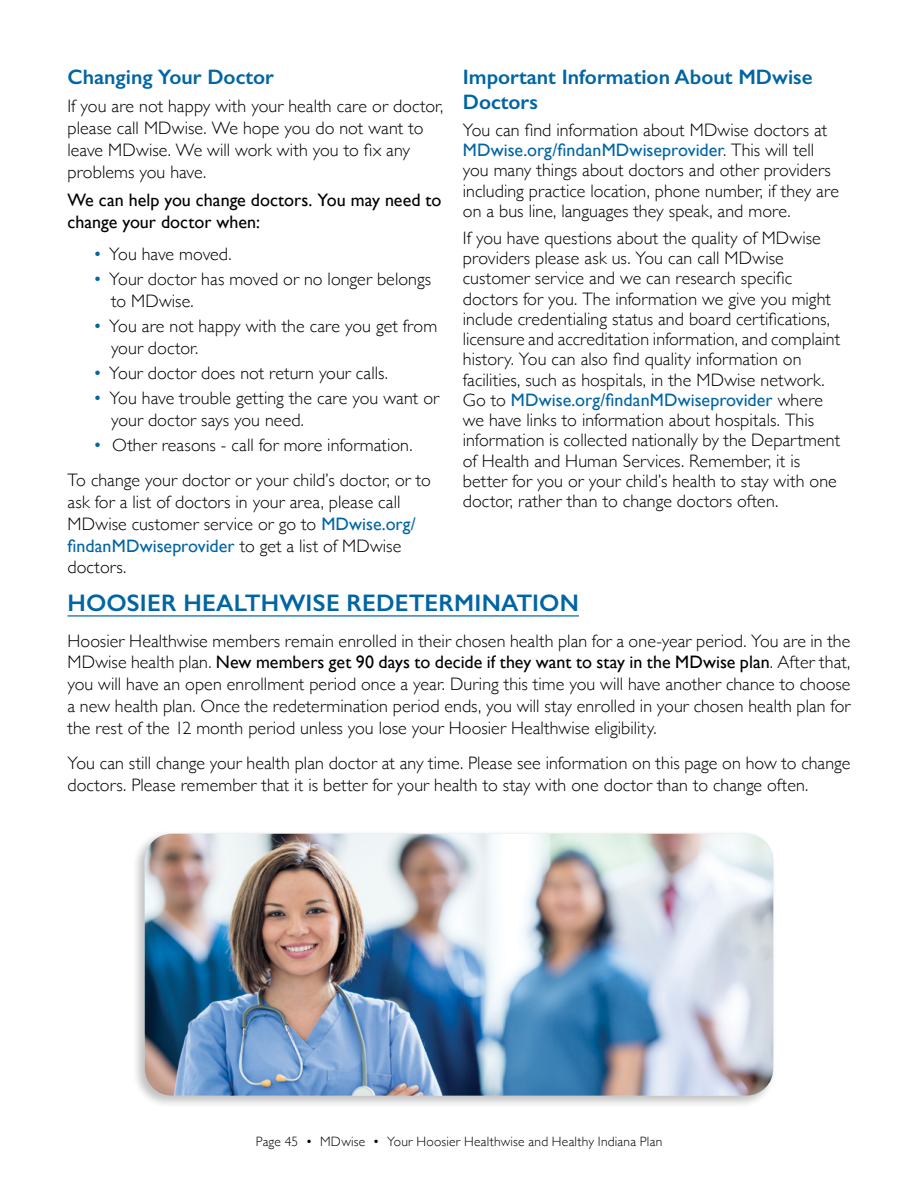
<style>
.page{position:relative;width:918px;height:1188px;background:#fff}
.page>*{position:absolute;margin:0;border:0;box-sizing:border-box;transform-origin:0 0}
.t1{font:600 24px "Gill Sans";letter-spacing:.005em;color:#0065a4}
.t2{font:600 21px/25.2px "Gill Sans";color:#0065a4}
.t3{font:300 18px/20.2px "Gill Sans";letter-spacing:.005em;color:#000}
.t4{font:18px/21.8px "Gill Sans";color:#000}
.t5{font:300 13.5px "Gill Sans";letter-spacing:.015em;color:#000}
.s1{color:#0065a4}
.s2{font-weight:400;color:#0065a4}
.s3{font-weight:400}
</style>
<div class="page">
<div style="left:132px;top:830px;width:645px;height:279px;background:#000;opacity:.25"></div>
<img style="left:145px;top:834px;width:628px;height:262px">
<hr style="left:68px;top:615px;width:511px;height:2px;background:#0065a4">
<h4 class="t2" style="left:68px;top:64px;width:208px">Changing Your Doctor</h4>
<p class="t3" style="left:68px;top:95px;width:377px;line-height:21.8px">If you are not happy with your health care or doctor, please call MDwise. We hope you do not want to leave MDwise. We will work with you to fix any problems you have.</p>
<p class="t4" style="left:68px;top:189px;width:376px">We can help you change doctors. You may need to change your doctor when:</p>
<p class="t3" style="left:93px;top:243px;width:140px"><span class="s1">•</span> You have moved.</p>
<p class="t3" style="left:111px;top:267px;width:322px;line-height:21.8px;text-indent:-18px"><span class="s1">•</span> Your doctor has moved or no longer belongs to MDwise.</p>
<p class="t3" style="left:111px;top:314px;width:328px;line-height:21.8px;text-indent:-18px"><span class="s1">•</span> You are not happy with the care you get from your doctor.</p>
<p class="t3" style="left:93px;top:362px;width:297px"><span class="s1">•</span> Your doctor does not return your calls.</p>
<p class="t3" style="left:111px;top:387px;width:330px;line-height:21.8px;text-indent:-18px"><span class="s1">•</span> You have trouble getting the care you want or your doctor says you need.</p>
<p class="t3" style="left:93px;top:434px;width:321px"><span class="s1">•</span> Other reasons - call for more information.</p>
<p class="t3" style="left:68px;top:469px;width:365px;line-height:21.8px">To change your doctor or your child’s doctor, or to ask for a list of doctors in your area, please call MDwise customer service or go to <span class="s2">MDwise.org/ findanMDwiseprovider</span> to get a list of MDwise doctors.</p>
<h4 class="t2" style="left:463px;top:64px;width:351px">Important Information About MDwise<br>Doctors</h4>
<p class="t3" style="left:463px;top:119px;width:378px">You can find information about MDwise doctors at <span class="s2">MDwise.org/findanMDwiseprovider</span>. This will tell you many things about doctors and other providers including practice location, phone number, if they are on a bus line, languages they speak, and more.</p>
<p class="t3" style="left:463px;top:227px;width:379px">If you have questions about the quality of MDwise providers please ask us. You can call MDwise customer service and we can research specific doctors for you. The information we give you might include credentialing status and board certifications, licensure and accreditation information, and complaint history. You can also find quality information on facilities, such as hospitals, in the MDwise network.<br>Go to <span class="s2">MDwise.org/findanMDwiseprovider</span> where we have links to information about hospitals. This information is collected nationally by the Department of Health and Human Services. Remember, it is better for you or your child’s health to stay with one doctor, rather than to change doctors often.</p>
<h3 class="t1" style="left:68px;top:589px;width:513px">HOOSIER HEALTHWISE REDETERMINATION</h3>
<p class="t3" style="left:67px;top:629px;width:785px;line-height:21.8px;text-align:justify">Hoosier Healthwise members remain enrolled in their chosen health plan for a one-year period. You are in the MDwise health plan. <span class="s3">New members get 90 days to decide if they want to stay in the MDwise plan</span>. After that, you will have an open enrollment period once a year. During this time you will have another chance to choose a new health plan. Once the redetermination period ends, you will stay enrolled in your chosen health plan for the rest of the 12 month period unless you lose your Hoosier Healthwise eligibility.</p>
<p class="t3" style="left:67px;top:751px;width:785px;line-height:21.8px">You can still change your health plan doctor at any time. Please see information on this page on how to change doctors. Please remember that it is better for your health to stay with one doctor than to change often.</p>
<p class="t5" style="left:256px;top:1131px;width:408px">Page 45 • MDwise • Your Hoosier Healthwise and Healthy Indiana Plan</p>
</div>
